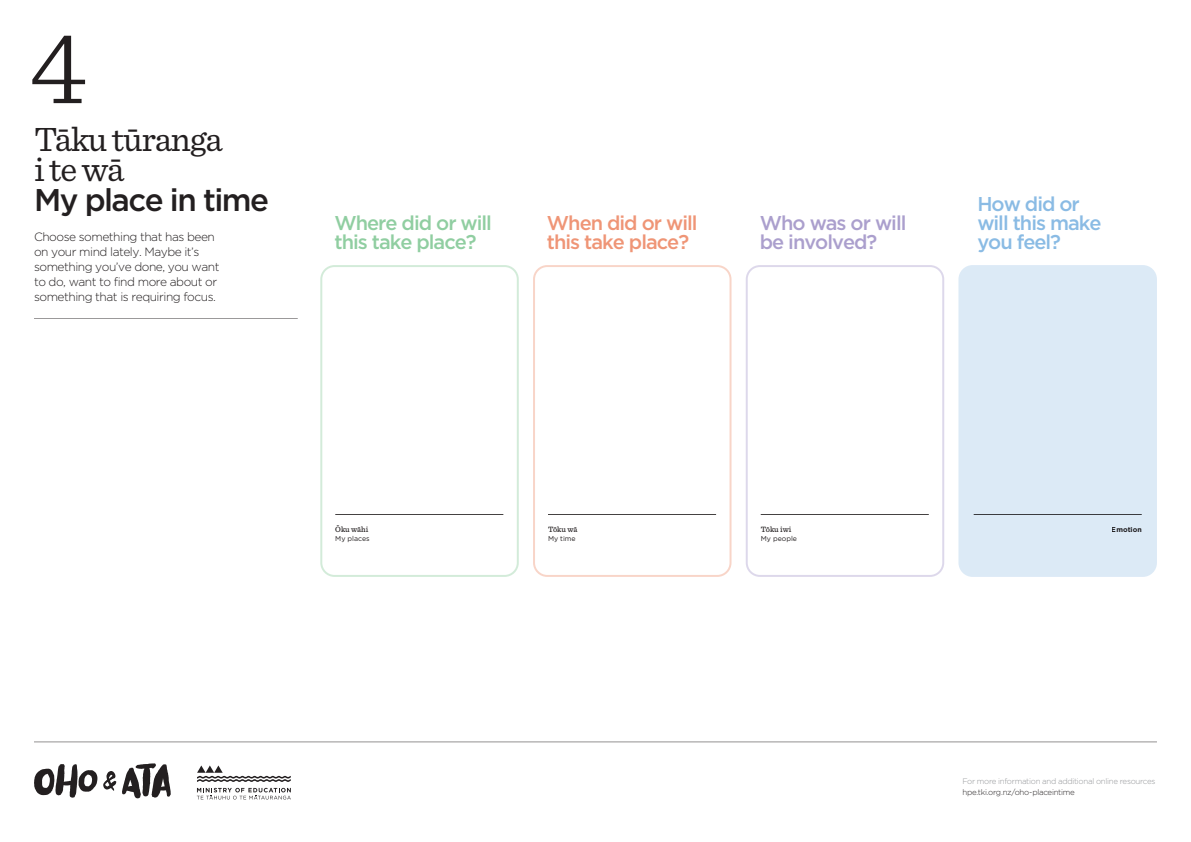
<style>
.page{position:relative;width:1191px;height:842px;background:#fff}
.page>*{position:absolute;margin:0;border:0;box-sizing:border-box;transform-origin:0 0}
.t1{font:300 106.5px "Sentinel";color:#231f20}
.t2{font:35.3px/30.1px "Sentinel";letter-spacing:-.03em;color:#231f20}
.t3{font:500 31.4px "Gotham Fixed";letter-spacing:-.05em;color:#231f20}
.t4{font:500 20px/19px "Gotham Fixed";letter-spacing:-.05em;color:#8abbe4}
.t5{font:500 20px/19px "Gotham Fixed";letter-spacing:-.05em;color:#90cea1}
.t6{font:500 20px/19px "Gotham Fixed";letter-spacing:-.05em;color:#ef9576}
.t7{font:500 20px/19px "Gotham Fixed";letter-spacing:-.05em;color:#ab9fcd}
.t8{font:300 12px/15px "Gotham Fixed";letter-spacing:-.04em;color:#231f20}
.t9{font:300 8px/11px "Gotham Fixed";letter-spacing:-.035em;color:#939598}
.t10{font:500 8px "Sentinel";letter-spacing:-.01em;color:#231f20}
.t11{font:7px "Gotham Fixed";color:#231f20}
.t12{font:700 7px "Gotham Fixed";color:#231f20}
.s1{color:#231f20}
</style>
<div class="page">
<div style="left:320px;top:265px;width:199px;height:312px;border:2px solid #90cea1;border-radius:13px"></div>
<hr style="left:335px;top:514px;width:168px;height:1px;background:#231f20">
<div style="left:533px;top:265px;width:198px;height:312px;border:2px solid #ef9576;border-radius:13px"></div>
<hr style="left:548px;top:514px;width:168px;height:1px;background:#231f20">
<div style="left:745px;top:265px;width:199px;height:312px;border:2px solid #ab9fcd;border-radius:13px"></div>
<hr style="left:760px;top:514px;width:168px;height:1px;background:#231f20">
<div style="left:958px;top:265px;width:199px;height:312px;background:#dceaf6;border-radius:14px"></div>
<hr style="left:973px;top:514px;width:168px;height:1px;background:#231f20">
<svg style="left:34px;top:764px;width:63px;height:34px"></svg>
<hr style="left:34px;top:318px;width:264px;height:1px;background:#231f20">
<hr style="left:34px;top:742px;width:1123px;height:1px;background:#231f20">
<svg style="left:122px;top:763px;width:49px;height:35px"></svg>
<svg style="left:103px;top:771px;width:13px;height:20px"></svg>
<svg style="left:197px;top:788px;width:94px;height:11px"></svg>
<svg style="left:197px;top:765px;width:94px;height:17px"></svg>
<p class="t1" style="left:30px;top:-12px;width:59px">4</p>
<p class="t2" style="left:34px;top:122px;width:190px">Tāku tūranga i te wā</p>
<p class="t3" style="left:34px;top:182px;width:236px">My place in time</p>
<p class="t8" style="left:34px;top:229px;width:187px">Choose something that has been on your mind lately. Maybe it’s something you’ve done, you want to do, want to find more about or something that is requiring focus.</p>
<p class="t5" style="left:334px;top:213px;width:159px">Where did or will this take place?</p>
<p class="t6" style="left:547px;top:213px;width:152px">When did or will this take place?</p>
<p class="t7" style="left:760px;top:213px;width:148px">Who was or will be involved?</p>
<p class="t4" style="left:977px;top:194px;width:126px">How did or will this make you feel?</p>
<p class="t10" style="left:335px;top:523px;width:34px">Ōku wāhi</p>
<p class="t11" style="left:335px;top:534px;width:36px">My places</p>
<p class="t10" style="left:548px;top:523px;width:31px">Tōku wā</p>
<p class="t11" style="left:548px;top:534px;width:29px">My time</p>
<p class="t10" style="left:760px;top:523px;width:32px">Tōku iwi</p>
<p class="t11" style="left:760px;top:534px;width:38px">My people</p>
<p class="t12" style="left:1111px;top:526px;width:32px">Emotion</p>
<p class="t9" style="left:962px;top:776px;width:195px">For more information and additional online resources <span class="s1">hpe.tki.org.nz/oho-placeintime</span></p>
</div>
